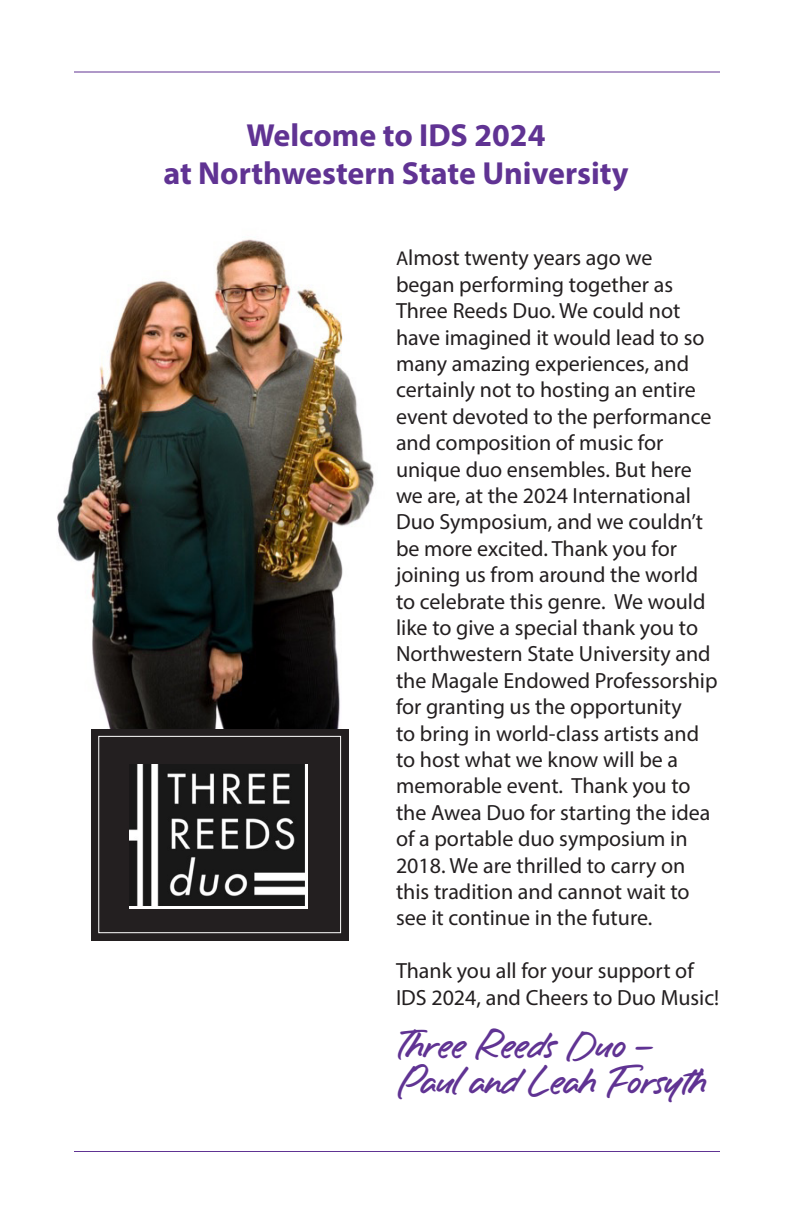
<style>
.page{position:relative;width:792px;height:1224px;background:#fff}
.page>*{position:absolute;margin:0;border:0;box-sizing:border-box;transform-origin:0 0}
.Body_text{font:700 32px "Myriad Pro";color:#603393}
.Body_text-2{font:30px/36px "Hello America";color:#603393}
.Body_text-3{font:22px/26.4px "Myriad Pro";color:#231f20}
.s1{font-size:20px}
</style>
<div class="page">
<img style="left:57px;top:239px;width:317px;height:490px">
<div style="left:91px;top:729px;width:258px;height:211px;background:#231f20"></div>
<img style="left:129px;top:764px;width:179px;height:144px">
<div style="left:98px;top:736px;width:243px;height:197px;border:1px solid #fff"></div>
<hr style="left:74px;top:72px;width:646px;height:1px;background:#603393">
<hr style="left:74px;top:1151px;width:646px;height:1px;background:#603393">
<p class="Body_text" style="left:247px;top:114px;width:300px">Welcome to IDS 2024</p>
<p class="Body_text" style="left:163px;top:153px;width:467px">at Northwestern State University</p>
<p class="Body_text-3" style="left:396px;top:245px;width:323px"><span class="s1">A</span>lmost twenty years ago we<br>began performing together as<br>Three Reeds Duo. We could not have imagined it would lead to so many amazing experiences, and certainly not to hosting an entire event devoted to the performance and composition of music for unique duo ensembles. But here we are, at the 2024 International<br>Duo Symposium, and we couldn’t be more excited. Thank you for joining us from around the world to celebrate this genre. We would like to give a special thank you to<br>Northwestern State University and the Magale Endowed Professorship for granting us the opportunity<br>to bring in world-class artists and to host what we know will be a memorable event. Thank you to the Awea Duo for starting the idea of a portable duo symposium in<br>2018. We are thrilled to carry on this tradition and cannot wait to see it continue in the future.</p>
<p class="Body_text-3" style="left:396px;top:957px;width:325px">Thank you all for your support of<br>IDS 2024, and Cheers to Duo Music!</p>
<p class="Body_text-2" style="left:396px;top:1028px;width:311px">Three Reeds Duo –<br>Paul and Leah Forsyth</p>
</div>
